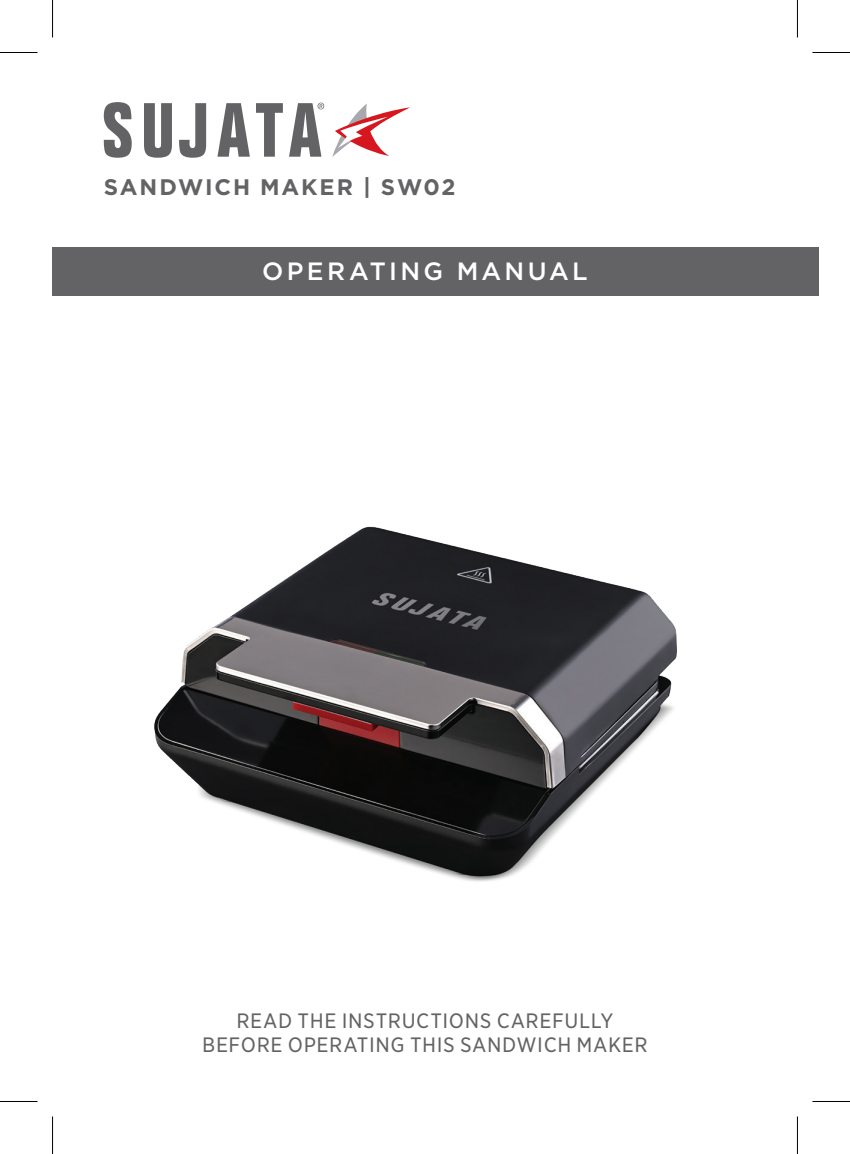
<style>
.page{position:relative;width:850px;height:1154px;background:#fff}
.page>*{position:absolute;margin:0;border:0;box-sizing:border-box;transform-origin:0 0}
.t1{font:500 25px "Gotham";letter-spacing:.13em;color:#fff}
.t2{font:700 22.5px "Gotham";letter-spacing:.08em;color:#636366}
.t3{font:20px "Gotham Narr S Sm";letter-spacing:.03em;color:#636366}
</style>
<div class="page">
<svg style="left:332px;top:103px;width:78px;height:54px"></svg>
<svg style="left:104px;top:102px;width:28px;height:56px"></svg>
<svg style="left:144px;top:103px;width:28px;height:55px"></svg>
<svg style="left:179px;top:103px;width:27px;height:55px"></svg>
<svg style="left:217px;top:103px;width:33px;height:54px"></svg>
<svg style="left:256px;top:103px;width:27px;height:54px"></svg>
<svg style="left:289px;top:103px;width:35px;height:54px"></svg>
<img style="left:154px;top:526px;width:523px;height:356px">
<div style="left:52px;top:247px;width:766px;height:49px;background:#636366"></div>
<hr style="left:0;top:52px;width:38px;height:1px;background:#000">
<hr style="left:812px;top:52px;width:37px;height:1px;background:#000">
<hr style="left:0;top:1101px;width:38px;height:1px;background:#000">
<hr style="left:812px;top:1101px;width:37px;height:1px;background:#000">
<hr style="left:52px;top:0;width:1px;height:38px;background:#000">
<hr style="left:52px;top:1116px;width:1px;height:38px;background:#000">
<hr style="left:796px;top:0;width:1px;height:38px;background:#000">
<hr style="left:796px;top:1116px;width:1px;height:38px;background:#000">
<p class="t2" style="left:104px;top:172px;width:353px">SANDWICH MAKER | SW02</p>
<p class="t1" style="left:262px;top:255px;width:327px">OPERATING MANUAL</p>
<p class="t3" style="left:236px;top:1007px;width:378px">READ THE INSTRUCTIONS CAREFULLY</p>
<p class="t3" style="left:202px;top:1031px;width:447px">BEFORE OPERATING THIS SANDWICH MAKER</p>
</div>
